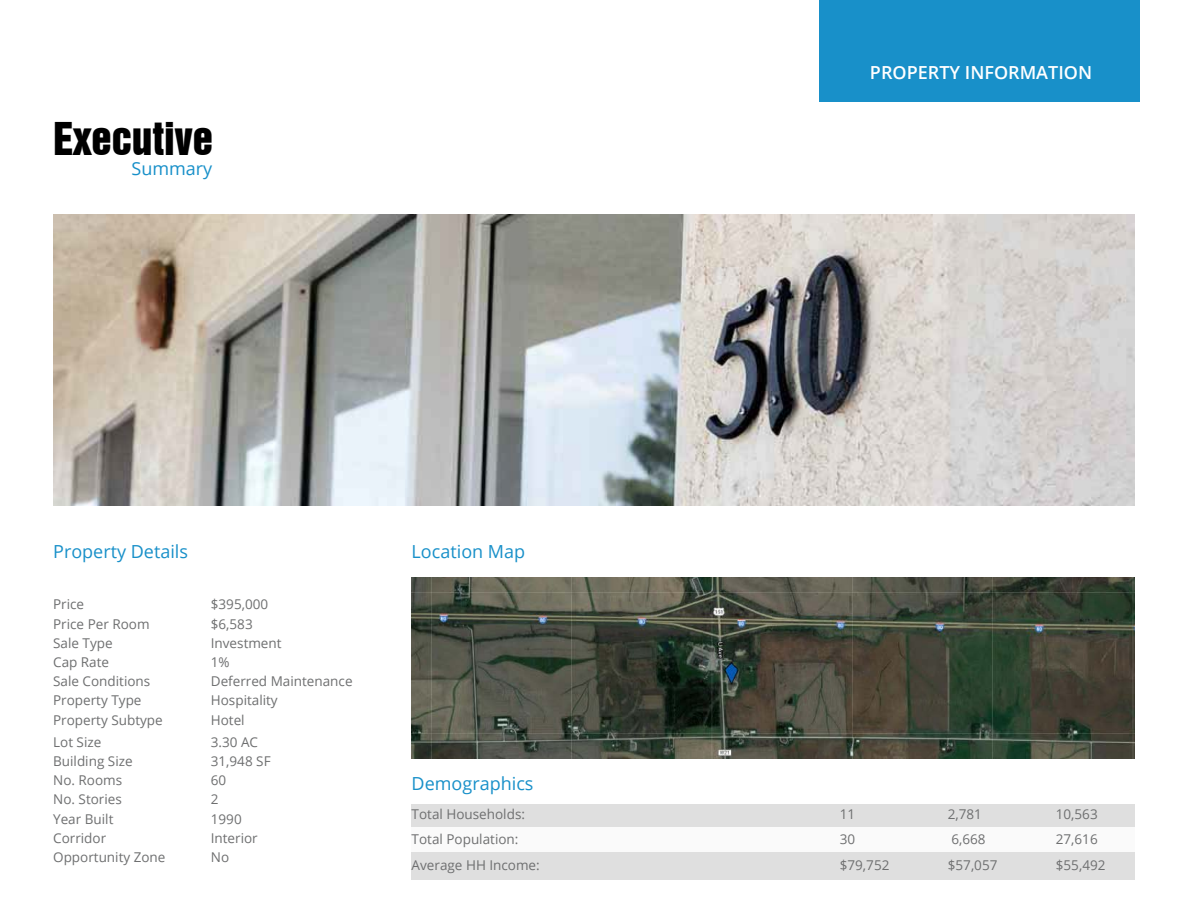
<style>
.page{position:relative;width:1188px;height:918px;background:#fff}
.page>*{position:absolute;margin:0;border:0;box-sizing:border-box;transform-origin:0 0}
.t1{font:41.55px "Swiss 921 BT Regular A";color:#000}
.t2{font:18px "Open Sans";color:#1890c9}
.t3{font:600 18px "Open Sans";color:#fff}
.t4{font:13.5px/19.2px "Open Sans";color:#6e6f70}
</style>
<div class="page">
<div style="left:819px;top:0;width:321px;height:102px;background:#1890c9"></div>
<img style="left:53px;top:215px;width:1082px;height:290px">
<img style="left:412px;top:577px;width:723px;height:182px">
<div style="left:412px;top:804px;width:723px;height:76px;background:#dfdfdf"></div>
<div style="left:412px;top:827px;width:723px;height:24px;background:#fafafa"></div>
<h1 class="t1" style="left:53px;top:111px;width:161px">Executive</h1>
<h2 class="t2" style="left:132px;top:156px;width:82px">Summary</h2>
<h2 class="t2" style="left:53px;top:539px;width:136px">Property Details</h2>
<h2 class="t2" style="left:412px;top:539px;width:115px">Location Map</h2>
<p class="t4" style="left:53px;top:595px;width:111px">Price<br>Price Per Room<br>Sale Type<br>Cap Rate<br>Sale Conditions<br>Property Type<br>Property Subtype</p>
<p class="t4" style="left:211px;top:595px;width:143px">$395,000<br>$6,583<br>Investment<br>1%<br>Deferred Maintenance<br>Hospitality<br>Hotel</p>
<h2 class="t3" style="left:870px;top:60px;width:224px">PROPERTY INFORMATION</h2>
<p class="t4" style="left:53px;top:732px;width:114px">Lot Size<br>Building Size<br>No. Rooms<br>No. Stories<br>Year Built<br>Corridor<br>Opportunity Zone</p>
<p class="t4" style="left:211px;top:732px;width:61px">3.30 AC<br>31,948 SF<br>60<br>2<br>1990<br>Interior<br>No</p>
<h2 class="t2" style="left:412px;top:772px;width:123px">Demographics</h2>
<p class="t4" style="left:412px;top:801px;width:130px;line-height:25.2px">Total Households:<br>Total Population:<br>Average HH Income:</p>
<p class="t4" style="left:840px;top:804px;width:17px">11</p>
<p class="t4" style="left:948px;top:804px;width:36px">2,781</p>
<p class="t4" style="left:1056px;top:804px;width:43px">10,563</p>
<p class="t4" style="left:840px;top:830px;width:17px">30</p>
<p class="t4" style="left:951px;top:830px;width:36px">6,668</p>
<p class="t4" style="left:1056px;top:830px;width:43px">27,616</p>
<p class="t4" style="left:840px;top:855px;width:51px">$79,752</p>
<p class="t4" style="left:948px;top:855px;width:51px">$57,057</p>
<p class="t4" style="left:1056px;top:855px;width:51px">$55,492</p>
</div>
